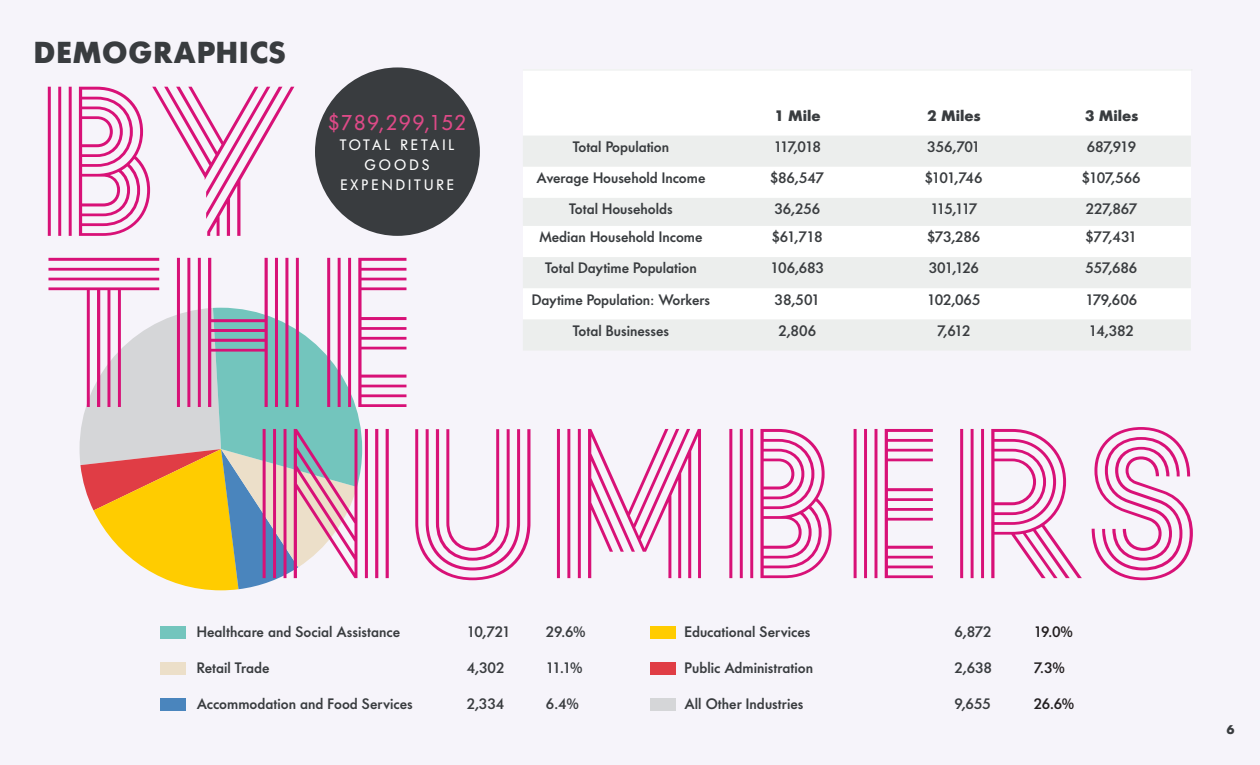
<style>
.page{position:relative;width:1260px;height:765px;background:#f6f4fa}
.page>*{position:absolute;margin:0;border:0;box-sizing:border-box;transform-origin:0 0}
.t1{font:213.12px "Prism";color:#d81177}
.t2{font:700 30px "Futura BQ";letter-spacing:.035em;color:#393c3f}
.t3{font:21.25px "Futura BQ";letter-spacing:.075em;color:#dd4a87}
.t4{font:500 15px "Futura BQ";color:#393c3f}
.t5{font:15px/20px "Futura BQ";letter-spacing:.2em;color:#fff;text-align:center}
.t6{font:700 15px "Futura BQ";letter-spacing:.005em;color:#393c3f}
.t7{font:500 15px "Futura BQ";color:#231f20}
.t8{font:700 12.5px "Futura BQ";color:#393c3f}
</style>
<div class="page">
<div style="left:523px;top:69px;width:668px;height:278px;background:#fff"></div>
<div style="left:315px;top:67px;width:165px;height:169px;background:#393c3f;border-radius:50%"></div>
<svg style="left:80px;top:308px;width:282px;height:282px"></svg>
<div style="left:161px;top:627px;width:25px;height:12px;background:#73c5bd"></div>
<div style="left:650px;top:627px;width:26px;height:12px;background:#fc0"></div>
<div style="left:161px;top:663px;width:25px;height:12px;background:#ecdfc9"></div>
<div style="left:650px;top:663px;width:26px;height:12px;background:#e03d45"></div>
<div style="left:161px;top:699px;width:25px;height:12px;background:#4a85bd"></div>
<div style="left:650px;top:699px;width:26px;height:12px;background:#d5d6d8"></div>
<hr style="left:523px;top:69px;width:669px;height:2px;background:#eceeed">
<svg style="left:523px;top:136px;width:668px;height:214px;fill:#eceeed"></svg>
<h2 class="t2" style="left:34px;top:33px;width:253px">DEMOGRAPHICS</h2>
<h1 class="t1" style="left:34px;top:38px;width:264px">BY</h1>
<h1 class="t1" style="left:45px;top:209px;width:376px">THE</h1>
<h1 class="t1" style="left:249px;top:381px;width:953px">NUMBERS</h1>
<p class="t6" style="left:774px;top:106px;width:48px">1 Mile</p>
<p class="t6" style="left:927px;top:106px;width:55px">2 Miles</p>
<p class="t6" style="left:1085px;top:106px;width:55px">3 Miles</p>
<h3 class="t3" style="left:328px;top:109px;width:139px">$789,299,152</h3>
<p class="t5" style="left:340px;top:135px;width:116px">TOTAL RETAIL<br>GOODS<br>EXPENDITURE</p>
<p class="t4" style="left:573px;top:137px;width:98px">Total Population</p>
<p class="t4" style="left:774px;top:137px;width:49px">117,018</p>
<p class="t4" style="left:927px;top:137px;width:55px">356,701</p>
<p class="t4" style="left:1087px;top:137px;width:51px">687,919</p>
<p class="t4" style="left:537px;top:168px;width:170px">Average Household Income</p>
<p class="t4" style="left:771px;top:168px;width:55px">$86,547</p>
<p class="t4" style="left:925px;top:168px;width:59px">$101,746</p>
<p class="t4" style="left:1082px;top:168px;width:60px">$107,566</p>
<p class="t4" style="left:569px;top:199px;width:105px">Total Households</p>
<p class="t4" style="left:774px;top:199px;width:47px">36,256</p>
<p class="t4" style="left:930px;top:199px;width:49px">115,117</p>
<p class="t4" style="left:1086px;top:199px;width:53px">227,867</p>
<p class="t4" style="left:540px;top:227px;width:164px">Median Household Income</p>
<p class="t4" style="left:772px;top:227px;width:52px">$61,718</p>
<p class="t4" style="left:927px;top:227px;width:54px">$73,286</p>
<p class="t4" style="left:1086px;top:227px;width:52px">$77,431</p>
<p class="t4" style="left:545px;top:258px;width:153px">Total Daytime Population</p>
<p class="t4" style="left:771px;top:258px;width:55px">106,683</p>
<p class="t4" style="left:929px;top:258px;width:52px">301,126</p>
<p class="t4" style="left:1086px;top:258px;width:53px">557,686</p>
<p class="t4" style="left:532px;top:290px;width:180px">Daytime Population: Workers</p>
<p class="t4" style="left:775px;top:290px;width:47px">38,501</p>
<p class="t4" style="left:927px;top:290px;width:55px">102,065</p>
<p class="t4" style="left:1086px;top:290px;width:53px">179,606</p>
<p class="t4" style="left:573px;top:321px;width:98px">Total Businesses</p>
<p class="t4" style="left:779px;top:321px;width:39px">2,806</p>
<p class="t4" style="left:937px;top:321px;width:35px">7,612</p>
<p class="t4" style="left:1089px;top:321px;width:47px">14,382</p>
<p class="t4" style="left:197px;top:622px;width:205px">Healthcare and Social Assistance</p>
<p class="t4" style="left:197px;top:658px;width:74px">Retail Trade</p>
<p class="t4" style="left:197px;top:694px;width:218px">Accommodation and Food Services</p>
<p class="t4" style="left:467px;top:622px;width:46px">10,721</p>
<p class="t4" style="left:467px;top:658px;width:39px">4,302</p>
<p class="t4" style="left:467px;top:694px;width:39px">2,334</p>
<p class="t4" style="left:546px;top:622px;width:41px">29.6%</p>
<p class="t4" style="left:546px;top:658px;width:38px">11.1%</p>
<p class="t4" style="left:546px;top:694px;width:34px">6.4%</p>
<p class="t4" style="left:685px;top:622px;width:127px">Educational Services</p>
<p class="t4" style="left:685px;top:658px;width:130px">Public Administration</p>
<p class="t4" style="left:685px;top:694px;width:120px">All Other Industries</p>
<p class="t4" style="left:955px;top:622px;width:39px">6,872</p>
<p class="t4" style="left:955px;top:658px;width:39px">2,638</p>
<p class="t4" style="left:955px;top:694px;width:38px">9,655</p>
<p class="t7" style="left:1034px;top:622px;width:41px">19.0%</p>
<p class="t7" style="left:1034px;top:658px;width:33px">7.3%</p>
<p class="t7" style="left:1034px;top:694px;width:42px">26.6%</p>
<p class="t8" style="left:1227px;top:721px;width:10px">6</p>
</div>
